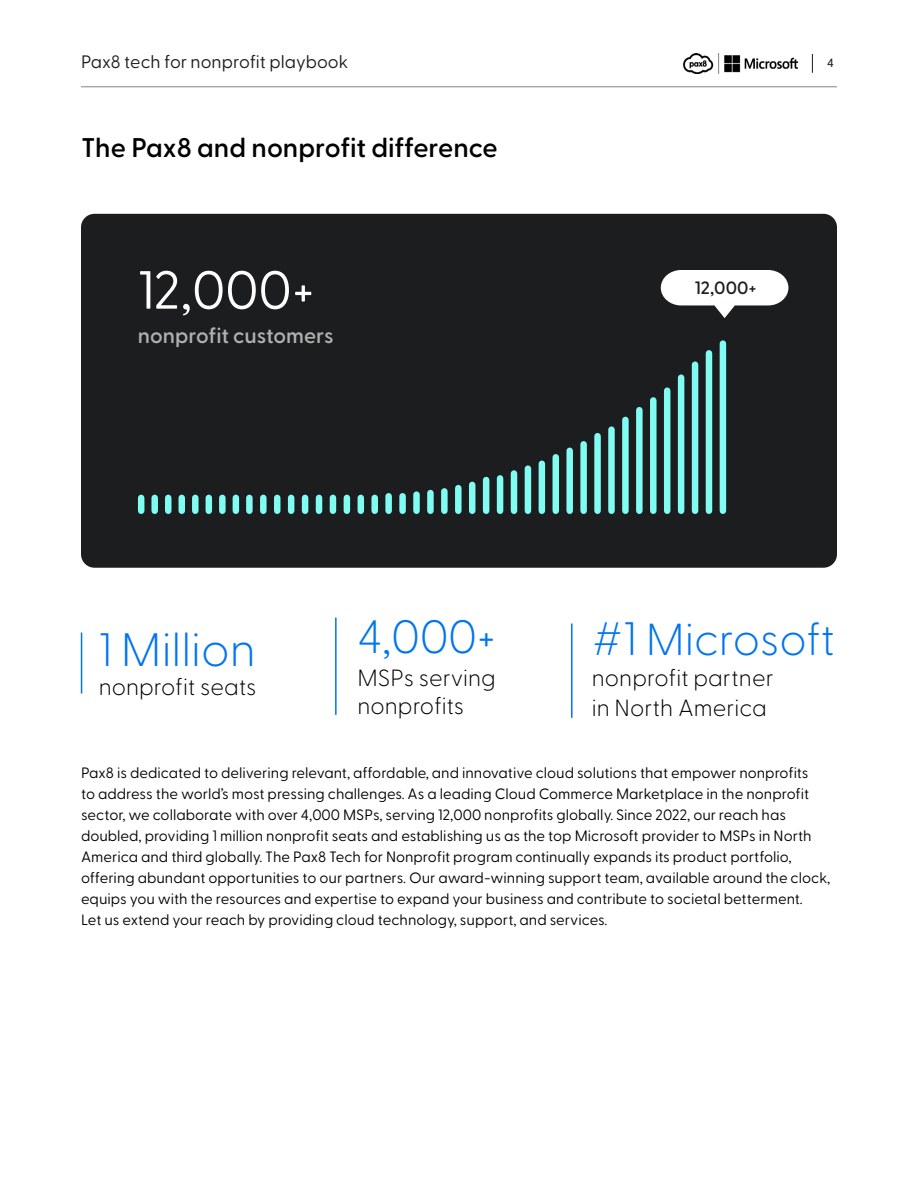
<style>
.page{position:relative;width:918px;height:1188px;background:#fff}
.page>*{position:absolute;margin:0;border:0;box-sizing:border-box;transform-origin:0 0}
.t1{font:53.55px "Greycliff CF";color:#fff}
.t2{font:200 46.8px "Greycliff CF";color:#0075ef}
.t3{font:200 44.85px "Greycliff CF";letter-spacing:-.01em;color:#0075ef}
.t4{font:600 27px "Greycliff CF";color:#000}
.t5{font:200 23.4px/28px "Greycliff CF";color:#000}
.t6{font:600 21.45px "Greycliff CF";color:#b0b0b0}
.t7{font:18px "Greycliff CF";color:#1b1d1e}
.t8{font:600 17.85px "Greycliff CF";color:#1b1d1e}
.t9{font:15px/21px "Greycliff CF";color:#000}
.t10{font:500 12px "Greycliff CF";color:#1b1d1e}
.s1{font-size:46.8px}
</style>
<div class="page">
<svg style="left:812px;top:54px;width:1px;height:19px"></svg>
<hr style="left:81px;top:86px;width:756px;height:1px;background:#838383">
<img style="left:684px;top:54px;width:114px;height:19px">
<hr style="left:335px;top:618px;width:2px;height:97px;background:#0075ef">
<hr style="left:81px;top:633px;width:1px;height:61px;background:#0075ef">
<hr style="left:571px;top:624px;width:2px;height:94px;background:#0075ef">
<div style="left:81px;top:214px;width:756px;height:354px;background:#1b1d1e;border-radius:14px"></div>
<div style="left:246px;top:498px;width:7px;height:13px;background:#80fcf3"></div>
<div style="left:233px;top:498px;width:6px;height:13px;background:#80fcf3"></div>
<div style="left:219px;top:498px;width:7px;height:13px;background:#80fcf3"></div>
<div style="left:206px;top:498px;width:6px;height:13px;background:#80fcf3"></div>
<div style="left:192px;top:498px;width:7px;height:13px;background:#80fcf3"></div>
<div style="left:179px;top:498px;width:6px;height:13px;background:#80fcf3"></div>
<div style="left:165px;top:498px;width:6px;height:13px;background:#80fcf3"></div>
<div style="left:151px;top:498px;width:7px;height:13px;background:#80fcf3"></div>
<div style="left:138px;top:498px;width:6px;height:13px;background:#80fcf3"></div>
<div style="left:260px;top:498px;width:7px;height:13px;background:#80fcf3"></div>
<div style="left:274px;top:498px;width:6px;height:13px;background:#80fcf3"></div>
<div style="left:288px;top:498px;width:6px;height:13px;background:#80fcf3"></div>
<div style="left:302px;top:498px;width:6px;height:13px;background:#80fcf3"></div>
<div style="left:316px;top:498px;width:6px;height:13px;background:#80fcf3"></div>
<div style="left:330px;top:498px;width:6px;height:13px;background:#80fcf3"></div>
<div style="left:344px;top:498px;width:6px;height:13px;background:#80fcf3"></div>
<div style="left:358px;top:498px;width:6px;height:13px;background:#80fcf3"></div>
<div style="left:371px;top:498px;width:7px;height:13px;background:#80fcf3"></div>
<div style="left:385px;top:496px;width:7px;height:15px;background:#80fcf3"></div>
<div style="left:399px;top:496px;width:7px;height:15px;background:#80fcf3"></div>
<div style="left:413px;top:495px;width:7px;height:16px;background:#80fcf3"></div>
<div style="left:427px;top:493px;width:7px;height:18px;background:#80fcf3"></div>
<div style="left:441px;top:491px;width:7px;height:20px;background:#80fcf3"></div>
<div style="left:455px;top:488px;width:7px;height:23px;background:#80fcf3"></div>
<div style="left:469px;top:485px;width:6px;height:26px;background:#80fcf3"></div>
<div style="left:483px;top:480px;width:6px;height:31px;background:#80fcf3"></div>
<div style="left:497px;top:478px;width:6px;height:33px;background:#80fcf3"></div>
<div style="left:511px;top:474px;width:6px;height:37px;background:#80fcf3"></div>
<div style="left:525px;top:469px;width:6px;height:42px;background:#80fcf3"></div>
<div style="left:539px;top:464px;width:6px;height:47px;background:#80fcf3"></div>
<div style="left:553px;top:457px;width:6px;height:54px;background:#80fcf3"></div>
<div style="left:566px;top:451px;width:7px;height:60px;background:#80fcf3"></div>
<div style="left:580px;top:444px;width:7px;height:67px;background:#80fcf3"></div>
<div style="left:594px;top:436px;width:7px;height:75px;background:#80fcf3"></div>
<div style="left:608px;top:430px;width:7px;height:81px;background:#80fcf3"></div>
<div style="left:622px;top:420px;width:7px;height:91px;background:#80fcf3"></div>
<div style="left:636px;top:410px;width:7px;height:101px;background:#80fcf3"></div>
<div style="left:650px;top:400px;width:7px;height:111px;background:#80fcf3"></div>
<div style="left:664px;top:391px;width:6px;height:120px;background:#80fcf3"></div>
<div style="left:678px;top:378px;width:6px;height:133px;background:#80fcf3"></div>
<div style="left:692px;top:365px;width:6px;height:146px;background:#80fcf3"></div>
<div style="left:706px;top:353px;width:6px;height:158px;background:#80fcf3"></div>
<div style="left:720px;top:344px;width:6px;height:167px;background:#80fcf3"></div>
<svg style="left:661px;top:270px;width:127px;height:48px"></svg>
<p class="t7" style="left:81px;top:52px;width:269px">Pax8 tech for nonprofit playbook</p>
<p class="t10" style="left:827px;top:54px;width:8px">4</p>
<h3 class="t4" style="left:81px;top:131px;width:418px">The Pax8 and nonprofit difference</h3>
<h1 class="t1" style="left:138px;top:259px;width:178px">12,000+</h1>
<h3 class="t6" style="left:138px;top:322px;width:197px">nonprofit customers</h3>
<p class="t8" style="left:695px;top:278px;width:63px">12,000+</p>
<h2 class="t2" style="left:99px;top:615px;width:159px">1 Million</h2>
<h3 class="t5" style="left:99px;top:670px;width:159px">nonprofit seats</h3>
<h2 class="t2" style="left:357px;top:602px;width:140px">4,000+</h2>
<h3 class="t5" style="left:357px;top:661px;width:140px">MSPs serving nonprofits</h3>
<h3 class="t3" style="left:592px;top:606px;width:245px"><span class="s1">#1</span> Microsoft</h3>
<h3 class="t5" style="left:592px;top:660px;width:183px;line-height:30.2px">nonprofit partner in North America</h3>
<p class="t9" style="left:81px;top:762px;width:751px">Pax8 is dedicated to delivering relevant, affordable, and innovative cloud solutions that empower nonprofits<br>to address the world’s most pressing challenges. As a leading Cloud Commerce Marketplace in the nonprofit sector, we collaborate with over 4,000 MSPs, serving 12,000 nonprofits globally. Since 2022, our reach has doubled, providing 1 million nonprofit seats and establishing us as the top Microsoft provider to MSPs in North America and third globally. The Pax8 Tech for Nonprofit program continually expands its product portfolio, offering abundant opportunities to our partners. Our award-winning support team, available around the clock, equips you with the resources and expertise to expand your business and contribute to societal betterment.<br>Let us extend your reach by providing cloud technology, support, and services.</p>
</div>
